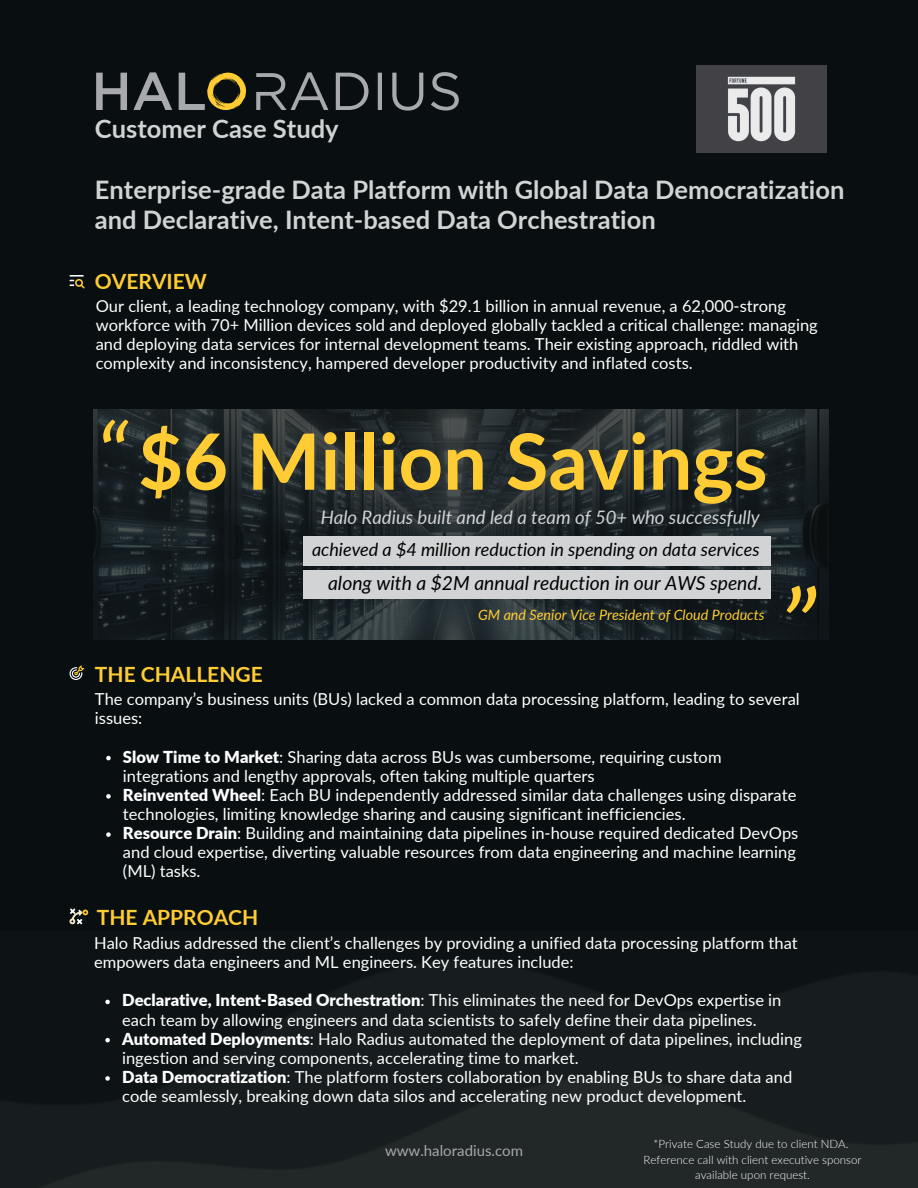
<style>
.page{position:relative;width:918px;height:1188px;background:#090f10}
.page>*{position:absolute;margin:0;border:0;box-sizing:border-box;transform-origin:0 0}
.t1{font:700 77.7px "Lato";color:#fc3}
.t2{font:700 25.5px/30.3px "Lato";color:#d1d3d4}
.t3{font:700 21px "Lato";color:#fc3}
.t4{font:italic 19.35px "Lato";color:#000}
.t5{font:italic 18.6px "Lato";color:#d1d3d4}
.t6{font:italic 18px "Lato";color:#000}
.t7{font:16.5px/19.2px "Lato";color:#fff}
.t8{font:15px "Lato";color:#a7a9ac}
.t9{font:italic 14.25px "Lato";color:#fc3}
.t10{font:300 11.55px "Lato";color:#fff}
.s1{font-weight:900}
</style>
<div class="page">
<img style="left:93px;top:410px;width:735px;height:229px">
<img style="left:0;top:961px;width:918px;height:227px">
<svg style="left:70px;top:665px;width:15px;height:15px"></svg>
<svg style="left:70px;top:275px;width:15px;height:13px"></svg>
<svg style="left:70px;top:908px;width:18px;height:16px"></svg>
<img style="left:696px;top:66px;width:131px;height:86px">
<svg style="left:105px;top:1000px;width:5px;height:4px"></svg>
<svg style="left:105px;top:1038px;width:5px;height:4px"></svg>
<svg style="left:105px;top:1076px;width:5px;height:5px"></svg>
<svg style="left:106px;top:756px;width:5px;height:4px"></svg>
<svg style="left:106px;top:794px;width:5px;height:5px"></svg>
<svg style="left:106px;top:832px;width:5px;height:5px"></svg>
<svg style="left:96px;top:72px;width:363px;height:39px"></svg>
<svg style="left:103px;top:420px;width:25px;height:23px"></svg>
<svg style="left:787px;top:586px;width:29px;height:27px"></svg>
<div style="left:304px;top:537px;width:467px;height:29px;background:#d1d3d4"></div>
<div style="left:304px;top:571px;width:467px;height:28px;background:#d1d3d4"></div>
<p class="t2" style="left:95px;top:113px;width:245px">Customer Case Study</p>
<h2 class="t2" style="left:95px;top:174px;width:751px">Enterprise-grade Data Platform with Global Data Democratization and Declarative, Intent-based Data Orchestration</h2>
<h2 class="t3" style="left:95px;top:269px;width:114px">OVERVIEW</h2>
<p class="t7" style="left:96px;top:296px;width:724px">Our client, a leading technology company, with $29.1 billion in annual revenue, a 62,000-strong workforce with 70+ Million devices sold and deployed globally tackled a critical challenge: managing and deploying data services for internal development teams. Their existing approach, riddled with complexity and inconsistency, hampered developer productivity and inflated costs.</p>
<p class="t1" style="left:138px;top:413px;width:631px">$6 Million Savings</p>
<p class="t5" style="left:321px;top:506px;width:441px">Halo Radius built and led a team of 50+ who successfully</p>
<p class="t6" style="left:312px;top:538px;width:449px">achieved a $4 million reduction in spending on data services</p>
<p class="t4" style="left:328px;top:571px;width:436px">along with a $2M annual reduction in our AWS spend.</p>
<h6 class="t3" style="left:95px;top:662px;width:169px">THE CHALLENGE</h6>
<p class="t9" style="left:478px;top:606px;width:288px">GM and Senior Vice President of Cloud Products</p>
<h3 class="t7" style="left:95px;top:689px;width:706px">The company’s business units (BUs) lacked a common data processing platform, leading to several issues:</h3>
<h6 class="t7" style="left:123px;top:747px;width:600px"><span class="s1">Slow Time to Market</span>: Sharing data across BUs was cumbersome, requiring custom integrations and lengthy approvals, often taking multiple quarters</h6>
<p class="t7" style="left:123px;top:785px;width:675px"><span class="s1">Reinvented Wheel</span>: Each BU independently addressed similar data challenges using disparate technologies, limiting knowledge sharing and causing significant inefficiencies.</p>
<p class="t7" style="left:123px;top:823px;width:677px"><span class="s1">Resource Drain</span>: Building and maintaining data pipelines in-house required dedicated DevOps and cloud expertise, diverting valuable resources from data engineering and machine learning (ML) tasks.</p>
<h3 class="t3" style="left:97px;top:905px;width:163px">THE APPROACH</h3>
<h4 class="t7" style="left:94px;top:933px;width:705px">Halo Radius addressed the client’s challenges by providing a unified data processing platform that empowers data engineers and ML engineers. Key features include:</h4>
<h5 class="t7" style="left:122px;top:990px;width:661px"><span class="s1">Declarative, Intent-Based Orchestration</span>: This eliminates the need for DevOps expertise in each team by allowing engineers and data scientists to safely define their data pipelines.</h5>
<p class="t7" style="left:122px;top:1029px;width:681px"><span class="s1">Automated Deployments</span>: Halo Radius automated the deployment of data pipelines, including ingestion and serving components, accelerating time to market.</p>
<h1 class="t7" style="left:122px;top:1067px;width:672px"><span class="s1">Data Democratization</span>: The platform fosters collaboration by enabling BUs to share data and code seamlessly, breaking down data silos and accelerating new product development.</h1>
<h5 class="t8" style="left:385px;top:1141px;width:140px">www.haloradius.com</h5>
<h3 class="t10" style="left:654px;top:1136px;width:196px">*Private Case Study due to client NDA.</h3>
<p class="t10" style="left:644px;top:1152px;width:220px">Reference call with client executive sponsor</p>
<h6 class="t10" style="left:695px;top:1168px;width:116px">available upon request.</h6>
</div>
